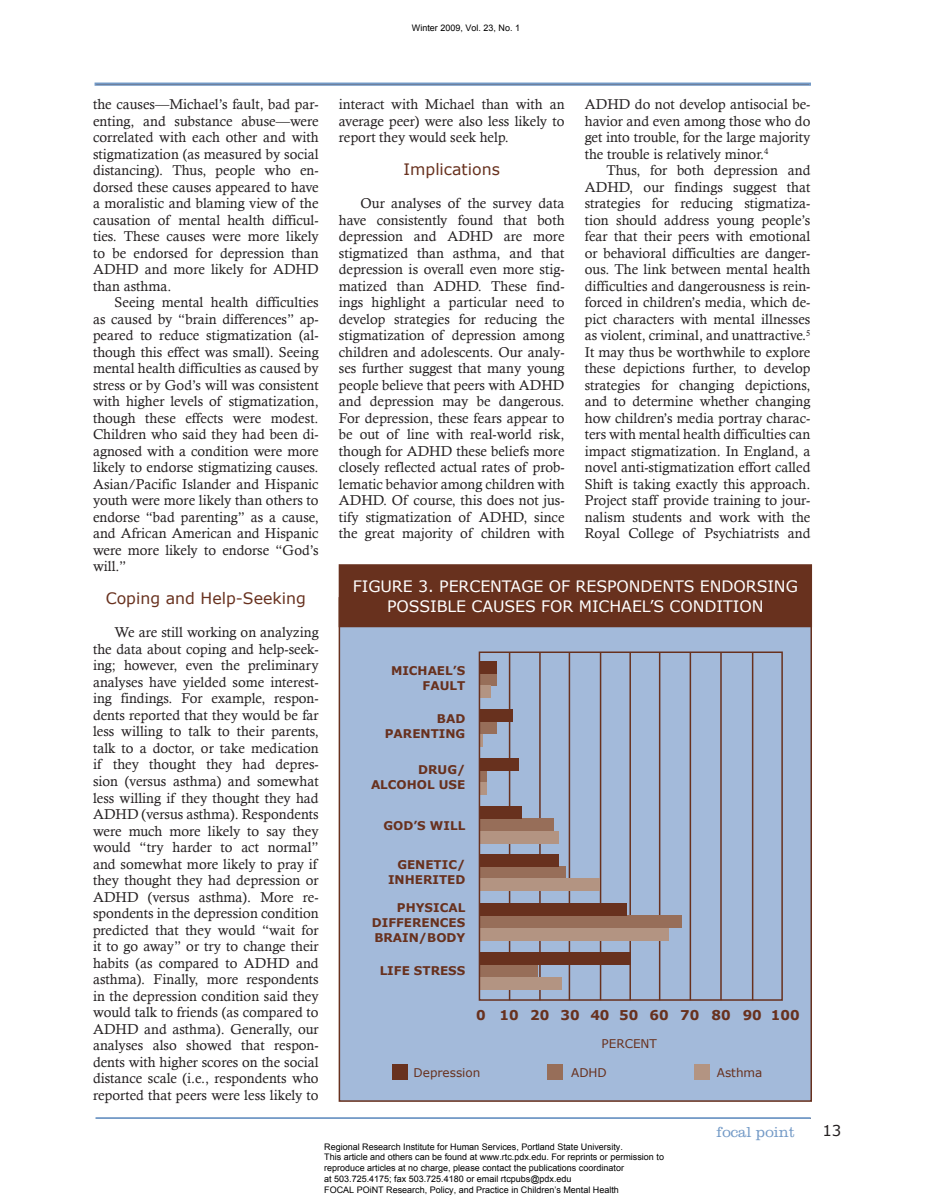
<style>
.page{position:relative;width:932px;height:1202px;background:#fff}
.page>*{position:absolute;margin:0;border:0;box-sizing:border-box;transform-origin:0 0}
.t1{font:15.75px/19.5px "Verdana";letter-spacing:-.005em;color:#fff}
.t2{font:15.75px "Verdana";color:#68311e}
.t3{font:300 15px "Clarendon";color:#7299c6}
.t4{font:15px "Verdana";color:#231f20}
.t5{font:14.25px/16.5px "Calisto";color:#231f20;text-align:justify}
.t6{font:700 13.5px "Verdana";color:#68311e}
.t7{font:700 12px/15px "Verdana";color:#68311e}
.t8{font:12px "Verdana";color:#68311e}
.t9{font:9px/10.8px "Arial";color:#000}
</style>
<div class="page">
<div style="left:96px;top:1117px;width:714px;height:1px;border:1px solid #759bc7"></div>
<div style="left:94px;top:82px;width:717px;height:4px;border:2px solid #7299c6"></div>
<div style="left:339px;top:598px;width:472px;height:503px;background:#a3bada"></div>
<div style="left:339px;top:565px;width:472px;height:61px;background:#68311e"></div>
<div style="left:339px;top:564px;width:473px;height:63px;border:1px solid #68311e"></div>
<hr style="left:659px;top:652px;width:1px;height:348px;background:#68311e">
<hr style="left:539px;top:652px;width:1px;height:348px;background:#68311e">
<hr style="left:629px;top:652px;width:2px;height:348px;background:#68311e">
<hr style="left:509px;top:652px;width:1px;height:348px;background:#68311e">
<hr style="left:568px;top:652px;width:2px;height:348px;background:#68311e">
<hr style="left:600px;top:652px;width:1px;height:348px;background:#68311e">
<hr style="left:689px;top:652px;width:2px;height:348px;background:#68311e">
<hr style="left:720px;top:652px;width:1px;height:348px;background:#68311e">
<hr style="left:752px;top:652px;width:1px;height:348px;background:#68311e">
<div style="left:392px;top:1064px;width:15px;height:15px;background:#68311e"></div>
<div style="left:694px;top:1064px;width:16px;height:15px;background:#b39482"></div>
<div style="left:547px;top:1064px;width:16px;height:15px;background:#976e59"></div>
<div style="left:479px;top:673px;width:18px;height:12px;background:#976e59"></div>
<div style="left:479px;top:685px;width:11px;height:12px;background:#b39482"></div>
<div style="left:479px;top:661px;width:18px;height:12px;background:#68311e"></div>
<div style="left:479px;top:819px;width:75px;height:12px;background:#976e59"></div>
<div style="left:479px;top:866px;width:87px;height:12px;background:#976e59"></div>
<div style="left:479px;top:915px;width:203px;height:13px;background:#976e59"></div>
<div style="left:479px;top:965px;width:58px;height:12px;background:#976e59"></div>
<div style="left:479px;top:977px;width:82px;height:12px;background:#b39482"></div>
<div style="left:479px;top:952px;width:151px;height:13px;background:#68311e"></div>
<div style="left:479px;top:928px;width:190px;height:12px;background:#b39482"></div>
<div style="left:479px;top:903px;width:148px;height:12px;background:#68311e"></div>
<div style="left:479px;top:878px;width:120px;height:13px;background:#b39482"></div>
<div style="left:479px;top:854px;width:79px;height:12px;background:#68311e"></div>
<div style="left:479px;top:831px;width:79px;height:12px;background:#b39482"></div>
<div style="left:479px;top:806px;width:42px;height:12px;background:#68311e"></div>
<div style="left:479px;top:722px;width:18px;height:12px;background:#976e59"></div>
<div style="left:479px;top:770px;width:8px;height:12px;background:#976e59"></div>
<div style="left:479px;top:782px;width:8px;height:12px;background:#b39482"></div>
<div style="left:479px;top:758px;width:40px;height:12px;background:#68311e"></div>
<svg style="left:481px;top:734px;width:1px;height:12px"></svg>
<div style="left:479px;top:709px;width:34px;height:13px;background:#68311e"></div>
<div style="left:478px;top:651px;width:304px;height:349px;border:2px solid #68311e"></div>
<p class="t9" style="left:412px;top:22px;width:110px">Winter 2009, Vol. 23, No. 1</p>
<p class="t5" style="left:93px;top:96px;width:227px">the causes—Michael’s fault, bad par&shy;enting, and substance abuse—were correlated with each other and with stigmatization (as measured by social distancing). Thus, people who en&shy;dorsed these causes appeared to have a moralistic and blaming view of the causation of mental health difficul&shy;ties. These causes were more likely to be endorsed for depression than ADHD and more likely for ADHD than asthma.</p>
<p class="t5" style="left:93px;top:294px;width:227px;text-indent:22px">Seeing mental health difficulties as caused by “brain differences” ap&shy;peared to reduce stigmatization (al&shy;though this effect was small). Seeing mental health difficulties as caused by stress or by God’s will was consistent with higher levels of stigmatization, though these effects were modest.<br>Children who said they had been di&shy;agnosed with a condition were more likely to endorse stigmatizing causes.<br>Asian/Pacific Islander and Hispanic youth were more likely than others to endorse “bad parenting” as a cause, and African American and Hispanic were more likely to endorse “God’s will.”</p>
<p class="t2" style="left:106px;top:588px;width:202px">Coping and Help-Seeking</p>
<p class="t5" style="left:93px;top:624px;width:227px;text-indent:22px">We are still working on analyzing the data about coping and help-seek&shy;ing; however, even the preliminary analyses have yielded some interest&shy;ing findings. For example, respon&shy;dents reported that they would be far less willing to talk to their parents, talk to a doctor, or take medication if they thought they had depres&shy;sion (versus asthma) and somewhat less willing if they thought they had ADHD (versus asthma). Respondents were much more likely to say they would “try harder to act normal” and somewhat more likely to pray if they thought they had depression or ADHD (versus asthma). More re&shy;spondents in the depression condition predicted that they would “wait for it to go away” or try to change their habits (as compared to ADHD and asthma). Finally, more respondents in the depression condition said they would talk to friends (as compared to ADHD and asthma). Generally, our analyses also showed that respon&shy;dents with higher scores on the social distance scale (i.e., respondents who reported that peers were less likely to</p>
<p class="t5" style="left:339px;top:96px;width:227px">interact with Michael than with an average peer) were also less likely to report they would seek help.</p>
<p class="t2" style="left:403px;top:159px;width:98px">Implications</p>
<p class="t5" style="left:339px;top:195px;width:227px;text-indent:22px">Our analyses of the survey data have consistently found that both depression and ADHD are more stigmatized than asthma, and that depression is overall even more stig&shy;matized than ADHD. These find&shy;ings highlight a particular need to develop strategies for reducing the stigmatization of depression among children and adolescents. Our analy&shy;ses further suggest that many young people believe that peers with ADHD and depression may be dangerous.<br>For depression, these fears appear to be out of line with real-world risk, though for ADHD these beliefs more closely reflected actual rates of prob&shy;lematic behavior among children with ADHD. Of course, this does not jus&shy;tify stigmatization of ADHD, since the great majority of children with</p>
<p class="t5" style="left:585px;top:96px;width:227px">ADHD do not develop antisocial be&shy;havior and even among those who do get into trouble, for the large majority the trouble is relatively minor.<sup>4</sup></p>
<p class="t5" style="left:584px;top:162px;width:227px;text-indent:22px">Thus, for both depression and ADHD, our findings suggest that strategies for reducing stigmatiza&shy;tion should address young people’s fear that their peers with emotional or behavioral difficulties are danger&shy;ous. The link between mental health difficulties and dangerousness is rein&shy;forced in children’s media, which de&shy;pict characters with mental illnesses as violent, criminal, and unattractive.<sup>5<br></sup>It may thus be worthwhile to explore these depictions further, to develop strategies for changing depictions, and to determine whether changing how children’s media portray charac&shy;ters with mental health difficulties can impact stigmatization. In England, a novel anti-stigmatization effort called Shift is taking exactly this approach.<br>Project staff provide training to jour&shy;nalism students and work with the Royal College of Psychiatrists and</p>
<p class="t1" style="left:387px;top:576px;width:412px;text-indent:31px">3. PERCENTAGE OF RESPONDENTS ENDORSING<br>POSSIBLE CAUSES FOR MICHAEL’S CONDITION</p>
<p class="t1" style="left:353px;top:576px;width:20px">Figure</p>
<p class="t7" style="left:391px;top:663px;width:10px">MICHAEL</p>
<p class="t7" style="left:453px;top:663px;width:13px">’S</p>
<p class="t7" style="left:422px;top:678px;width:10px">FAULT</p>
<p class="t7" style="left:437px;top:710px;width:10px">BAD</p>
<p class="t7" style="left:385px;top:725px;width:10px">PARENTING</p>
<p class="t7" style="left:418px;top:761px;width:11px">DRUG</p>
<p class="t7" style="left:457px;top:761px;width:10px">/</p>
<p class="t7" style="left:371px;top:776px;width:11px">ALCOHOL</p>
<p class="t7" style="left:439px;top:776px;width:10px">USE</p>
<p class="t7" style="left:383px;top:818px;width:11px">GOD</p>
<p class="t7" style="left:413px;top:818px;width:27px">’S WILL</p>
<p class="t7" style="left:397px;top:857px;width:10px">GENETIC</p>
<p class="t7" style="left:457px;top:857px;width:10px">/</p>
<p class="t7" style="left:388px;top:872px;width:10px">INHERITED</p>
<p class="t7" style="left:397px;top:900px;width:10px">PHYSICAL</p>
<p class="t7" style="left:372px;top:915px;width:12px">DIFFERENCES<br>BRAIN</p>
<p class="t7" style="left:419px;top:930px;width:19px">/BODY</p>
<p class="t7" style="left:379px;top:963px;width:9px">LIFE</p>
<p class="t7" style="left:414px;top:963px;width:10px">STRESS</p>
<p class="t6" style="left:476px;top:1006px;width:325px">0 10 20 30 40 50 60 70 80 90 100</p>
<p class="t8" style="left:601px;top:1035px;width:57px">PERCENT</p>
<p class="t8" style="left:413px;top:1064px;width:68px">Depression</p>
<p class="t8" style="left:571px;top:1064px;width:37px">ADHD</p>
<p class="t8" style="left:716px;top:1064px;width:47px">Asthma</p>
<p class="t3" style="left:716px;top:1123px;width:79px">focal point</p>
<p class="t4" style="left:822px;top:1120px;width:21px">13</p>
<p class="t9" style="left:324px;top:1141px;width:341px">Regional Research Institute for Human Services, Portland State University.<br>This article and others can be found at www.rtc.pdx.edu. For reprints or permission to reproduce articles at no charge, please contact the publications coordinator<br>at 503.725.4175; fax 503.725.4180 or email rtcpubs@pdx.edu<br>FOCAL POiNT Research, Policy, and Practice in Children’s Mental Health</p>
</div>
